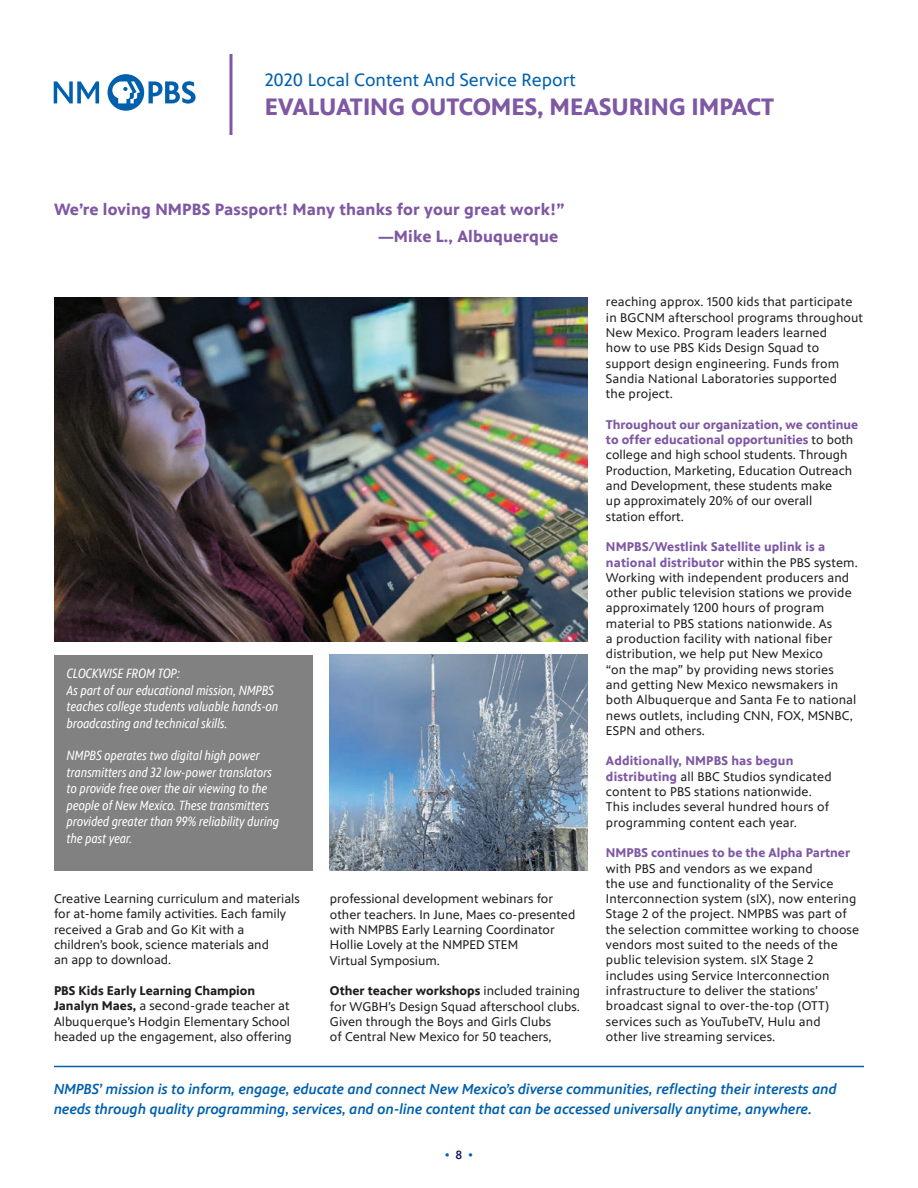
<style>
.page{position:relative;width:918px;height:1188px;background:#fff}
.page>*{position:absolute;margin:0;border:0;box-sizing:border-box;transform-origin:0 0}
.t1{font:700 24px "PBS Sans";color:#7f58a4}
.t2{font:18px "PBS Sans";color:#0160ae}
.t3{font:700 16.5px/27px "PBS Sans";letter-spacing:.01em;color:#7f58a4}
.t4{font:italic 500 14.7px/19.5px "PBS Sans";color:#0160ae}
.t5{font:italic 13.5px/16.5px "PBS Sans Condensed";color:#fff}
.t6{font:12.75px/15.3px "PBS Sans";letter-spacing:.01em;color:#231f20}
.t7{font:700 12.75px "PBS Sans";color:#7f58a4}
.t8{font:500 12px "PBS Sans";color:#0160ae}
.s1{font-weight:700}
.s2{font-weight:700;color:#7f58a4}
.s3{color:#111764}
</style>
<div class="page">
<div style="left:108px;top:74px;width:36px;height:37px;background:#0160ae;border-radius:50%"></div>
<svg style="left:149px;top:81px;width:47px;height:23px"></svg>
<svg style="left:112px;top:81px;width:28px;height:22px"></svg>
<svg style="left:54px;top:81px;width:45px;height:22px"></svg>
<hr style="left:230px;top:54px;width:2px;height:81px;background:#7f58a4">
<img style="left:54px;top:297px;width:534px;height:344px">
<img style="left:329px;top:655px;width:259px;height:216px">
<div style="left:54px;top:655px;width:258px;height:216px;background:#808180"></div>
<hr style="left:54px;top:1066px;width:810px;height:1px;background:#0160ae">
<h2 class="t2" style="left:265px;top:70px;width:313px">2020 Local Content And Service Report</h2>
<h1 class="t1" style="left:265px;top:93px;width:511px">EVALUATING OUTCOMES, MEASURING IMPACT</h1>
<p class="t3" style="left:378px;top:196px;width:188px;text-indent:-324px">We’re loving NMPBS Passport! Many thanks for your great work!” —Mike L., Albuquerque</p>
<p class="t5" style="left:67px;top:666px;width:213px">CLOCKWISE FROM TOP:<br>As part of our educational mission, NMPBS teaches college students valuable hands-on broadcasting and technical skills.</p>
<p class="t5" style="left:67px;top:748px;width:214px">NMPBS operates two digital high power transmitters and 32 low-power translators to provide free over the air viewing to the people of New Mexico. These transmitters provided greater than 99% reliability during the past year.</p>
<p class="t6" style="left:54px;top:891px;width:247px">Creative Learning curriculum and materials for at-home family activities. Each family received a Grab and Go Kit with a children’s book, science materials and<br>an app to download.</p>
<p class="t6" style="left:54px;top:983px;width:239px"><span class="s1">PBS Kids Early Learning Champion Janalyn Maes,</span> a second-grade teacher at Albuquerque’s Hodgin Elementary School headed up the engagement, also offering</p>
<p class="t6" style="left:330px;top:892px;width:247px">professional development webinars for other teachers. In June, Maes co-presented with NMPBS Early Learning Coordinator Hollie Lovely at the NMPED STEM<br>Virtual Symposium.</p>
<p class="t6" style="left:330px;top:983px;width:252px"><span class="s1">Other teacher workshops</span> included training for WGBH’s Design Squad afterschool clubs.<br>Given through the Boys and Girls Clubs<br>of Central New Mexico for 50 teachers,</p>
<p class="t6" style="left:606px;top:295px;width:259px">reaching approx. 1500 kids that participate in BGCNM afterschool programs throughout New Mexico. Program leaders learned<br>how to use PBS Kids Design Squad to support design engineering. Funds from Sandia National Laboratories supported<br>the project.</p>
<p class="t6" style="left:606px;top:417px;width:254px"><span class="s2">Throughout our organization, we continue to offer educational opportunities</span> to both college and high school students. Through Production, Marketing, Education Outreach and Development, these students make<br>up approximately 20% of our overall<br>station effort.</p>
<p class="t6" style="left:606px;top:539px;width:253px"><span class="s2">NMPBS/Westlink Satellite uplink is a national distributo</span>r within the PBS system.<br>Working with independent producers and other public television stations we provide approximately 1200 hours of program material to PBS stations nationwide. As<br>a production facility with national fiber distribution, we help put New Mexico<br>“on the map” by providing news stories and getting New Mexico newsmakers in both Albuquerque and Santa Fe to national news outlets, including CNN, FOX, MSNBC, ESPN and others.</p>
<p class="t6" style="left:606px;top:754px;width:227px"><span class="s2">Additionally, NMPBS has begun distributing</span> all BBC Studios syndicated content to PBS stations nationwide.<br>This includes several hundred hours of programming content each year.</p>
<p class="t7" style="left:606px;top:846px;width:246px">NMPBS continues to be the Alpha Partner</p>
<p class="t6" style="left:606px;top:861px;width:255px">with PBS and vendors as we expand<br>the use and functionality of the Service Interconnection system (sIX), now entering Stage 2 of the project. NMPBS was part of the selection committee working to choose vendors most suited to the needs of the public television system. sIX Stage 2 includes using Service Interconnection infrastructure to deliver the stations’ broadcast signal to over-the-top (OTT) services such as YouTubeTV, Hulu and<br>other live streaming services.</p>
<p class="t4" style="left:54px;top:1079px;width:784px">NMPBS’ mission is to inform, engage, educate and connect New Mexico’s diverse communities, reflecting their interests and needs through quality programming, services, and on-line content that can be accessed universally anytime, anywhere.</p>
<p class="t8" style="left:445px;top:1148px;width:30px">• <span class="s3">8</span> •</p>
</div>
